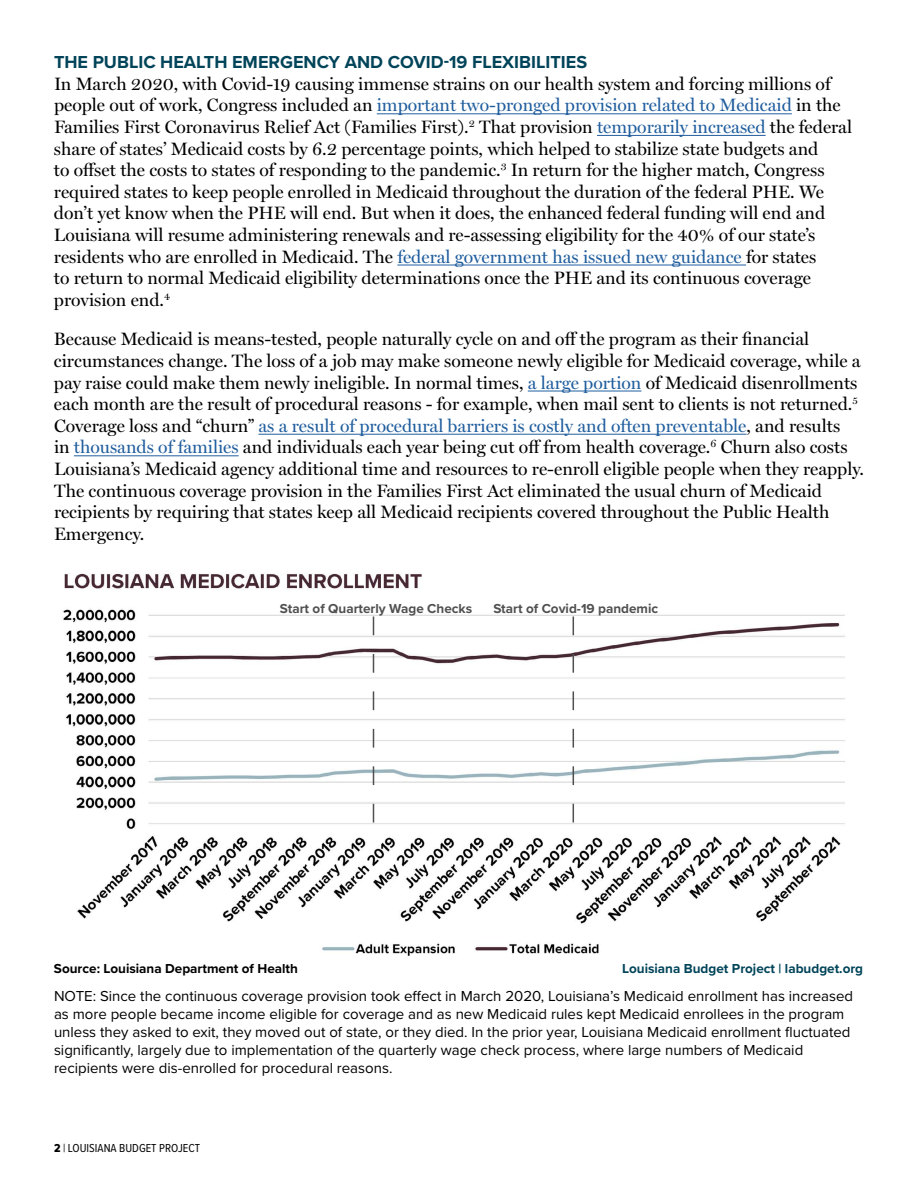
<style>
.page{position:relative;width:918px;height:1188px;background:#fff}
.page>*{position:absolute;margin:0;border:0;box-sizing:border-box;transform-origin:0 0}
.t1{font:18px/21.6px "Miller Display";color:#000}
.t2{font:700 18px "Proxima Nova";color:#004459}
.t3{font:15px/18px "Proxima Nova";color:#000}
.t4{font:700 13.5px "Proxima Nova";color:#505050}
.t5{font:700 13.5px "Proxima Nova";color:#004459}
.t6{font:700 13.5px "Proxima Nova";color:#000}
.t7{font:12px "Proxima Nova Cond";color:#000}
.s1{color:#215e9e}
.s2{font-family:"Proxima Nova Cond Extrabld"}
</style>
<div class="page">
<hr style="left:377px;top:114px;width:415px;height:1px;background:#215e9e">
<hr style="left:597px;top:135px;width:169px;height:1px;background:#215e9e">
<hr style="left:397px;top:265px;width:349px;height:1px;background:#215e9e">
<hr style="left:528px;top:391px;width:113px;height:1px;background:#215e9e">
<hr style="left:258px;top:434px;width:489px;height:1px;background:#215e9e">
<hr style="left:74px;top:456px;width:165px;height:1px;background:#215e9e">
<img style="left:63px;top:573px;width:782px;height:383px">
<svg style="left:373px;top:617px;width:1px;height:206px"></svg>
<svg style="left:573px;top:616px;width:1px;height:206px"></svg>
<p class="t2" style="left:54px;top:49px;width:535px">THE PUBLIC HEALTH EMERGENCY AND COVID-19 FLEXIBILITIES</p>
<p class="t1" style="left:54px;top:73px;width:800px">In March 2020, with Covid-19 causing immense strains on our health system and forcing millions of people out of work, Congress included an <span class="s1">important two-pronged provision related to Medicaid</span> in the Families First Coronavirus Relief Act (Families First).<sup>2</sup> That provision <span class="s1">temporarily increased</span> the federal share of states’ Medicaid costs by 6.2 percentage points, which helped to stabilize state budgets and<br>to offset the costs to states of responding to the pandemic.<sup>3</sup> In return for the higher match, Congress required states to keep people enrolled in Medicaid throughout the duration of the federal PHE. We don’t yet know when the PHE will end. But when it does, the enhanced federal funding will end and Louisiana will resume administering renewals and re-assessing eligibility for the 40% of our state’s residents who are enrolled in Medicaid. The <span class="s1">federal government has issued new guidance</span> for states<br>to return to normal Medicaid eligibility determinations once the PHE and its continuous coverage provision end.<sup>4</sup></p>
<p class="t1" style="left:54px;top:329px;width:811px">Because Medicaid is means-tested, people naturally cycle on and off the program as their financial circumstances change. The loss of a job may make someone newly eligible for Medicaid coverage, while a pay raise could make them newly ineligible. In normal times, <span class="s1">a large portion</span> of Medicaid disenrollments each month are the result of procedural reasons - for example, when mail sent to clients is not returned.<sup>5<br></sup>Coverage loss and “churn” <span class="s1">as a result of procedural barriers is costly and often preventable</span>, and results<br>in <span class="s1">thousands of families</span> and individuals each year being cut off from health coverage.<sup>6</sup> Churn also costs Louisiana’s Medicaid agency additional time and resources to re-enroll eligible people when they reapply.<br>The continuous coverage provision in the Families First Act eliminated the usual churn of Medicaid recipients by requiring that states keep all Medicaid recipients covered throughout the Public Health Emergency.</p>
<p class="t4" style="left:280px;top:598px;width:194px">Start of Quarterly Wage Checks</p>
<p class="t4" style="left:493px;top:598px;width:166px">Start of Covid-19 pandemic</p>
<p class="t6" style="left:54px;top:958px;width:245px">Source: Louisiana Department of Health</p>
<p class="t5" style="left:622px;top:958px;width:242px">Louisiana Budget Project | labudget.org</p>
<p class="t3" style="left:54px;top:986px;width:801px">NOTE: Since the continuous coverage provision took effect in March 2020, Louisiana’s Medicaid enrollment has increased as more people became income eligible for coverage and as new Medicaid rules kept Medicaid enrollees in the program unless they asked to exit, they moved out of state, or they died. In the prior year, Louisiana Medicaid enrollment fluctuated significantly, largely due to implementation of the quarterly wage check process, where large numbers of Medicaid recipients were dis-enrolled for procedural reasons.</p>
<p class="t7" style="left:54px;top:1140px;width:148px"><span class="s2">2</span> | LOUISIANA BUDGET PROJECT</p>
</div>
